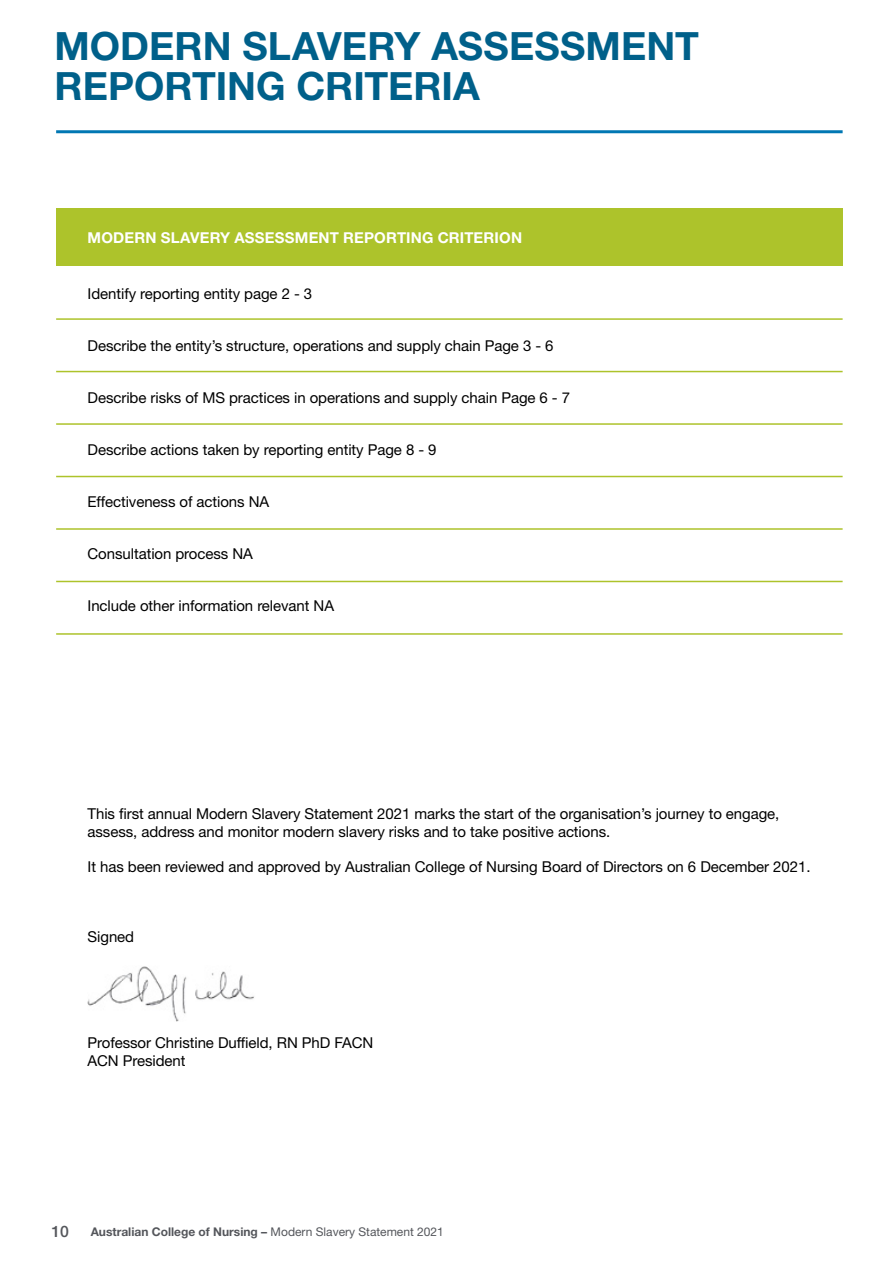
<style>
.page{position:relative;width:893px;height:1263px;background:#fff}
.page>*{position:absolute;margin:0;border:0;box-sizing:border-box;transform-origin:0 0}
.t1{font:700 39px/40.5px "Helvetica Neue LT Std";color:#00608a}
.t2{font:500 15.75px "Helvetica Neue LT Std";color:#54565b}
.t3{font:15px/18px "Helvetica Neue LT Std";letter-spacing:-.005em;color:#000}
.t4{font:700 15px "Helvetica Neue LT Std";letter-spacing:.01em;color:#fff}
.t5{font:700 12px "Helvetica Neue LT Std";color:#54565b}
.s1{font-weight:400}
</style>
<div class="page">
<hr style="left:56px;top:130px;width:787px;height:3px;background:#0077b3">
<div style="left:56px;top:208px;width:787px;height:58px;background:#adc32b"></div>
<hr style="left:56px;top:318px;width:787px;height:2px;background:#adc32b">
<hr style="left:56px;top:371px;width:787px;height:1px;background:#adc32b">
<hr style="left:56px;top:423px;width:787px;height:2px;background:#adc32b">
<hr style="left:56px;top:476px;width:787px;height:1px;background:#adc32b">
<hr style="left:56px;top:528px;width:787px;height:2px;background:#adc32b">
<hr style="left:56px;top:581px;width:787px;height:1px;background:#adc32b">
<hr style="left:56px;top:633px;width:787px;height:2px;background:#adc32b">
<img style="left:88px;top:966px;width:166px;height:55px">
<h1 class="t1" style="left:55px;top:25px;width:646px">MODERN SLAVERY ASSESSMENT<br>REPORTING CRITERIA</h1>
<p class="t4" style="left:88px;top:228px;width:436px">MODERN SLAVERY ASSESSMENT REPORTING CRITERION</p>
<p class="t3" style="left:88px;top:284px;width:226px">Identify reporting entity page 2 - 3</p>
<p class="t3" style="left:88px;top:336px;width:467px">Describe the entity’s structure, operations and supply chain Page 3 - 6</p>
<p class="t3" style="left:88px;top:388px;width:484px">Describe risks of MS practices in operations and supply chain Page 6 - 7</p>
<p class="t3" style="left:88px;top:440px;width:350px">Describe actions taken by reporting entity Page 8 - 9</p>
<p class="t3" style="left:88px;top:493px;width:183px">Effectiveness of actions NA</p>
<p class="t3" style="left:88px;top:545px;width:167px">Consultation process NA</p>
<p class="t3" style="left:88px;top:597px;width:248px">Include other information relevant NA</p>
<p class="t3" style="left:88px;top:805px;width:693px">This first annual Modern Slavery Statement 2021 marks the start of the organisation’s journey to engage, assess, address and monitor modern slavery risks and to take positive actions.</p>
<p class="t3" style="left:88px;top:858px;width:724px">It has been reviewed and approved by Australian College of Nursing Board of Directors on 6 December 2021.</p>
<p class="t3" style="left:88px;top:928px;width:48px">Signed</p>
<p class="t3" style="left:88px;top:1033px;width:287px">Professor Christine Duffield, RN PhD FACN<br>ACN President</p>
<p class="t2" style="left:52px;top:1222px;width:19px">10</p>
<p class="t5" style="left:91px;top:1224px;width:355px">Australian College of Nursing – <span class="s1">Modern Slavery Statement 2021</span></p>
</div>
